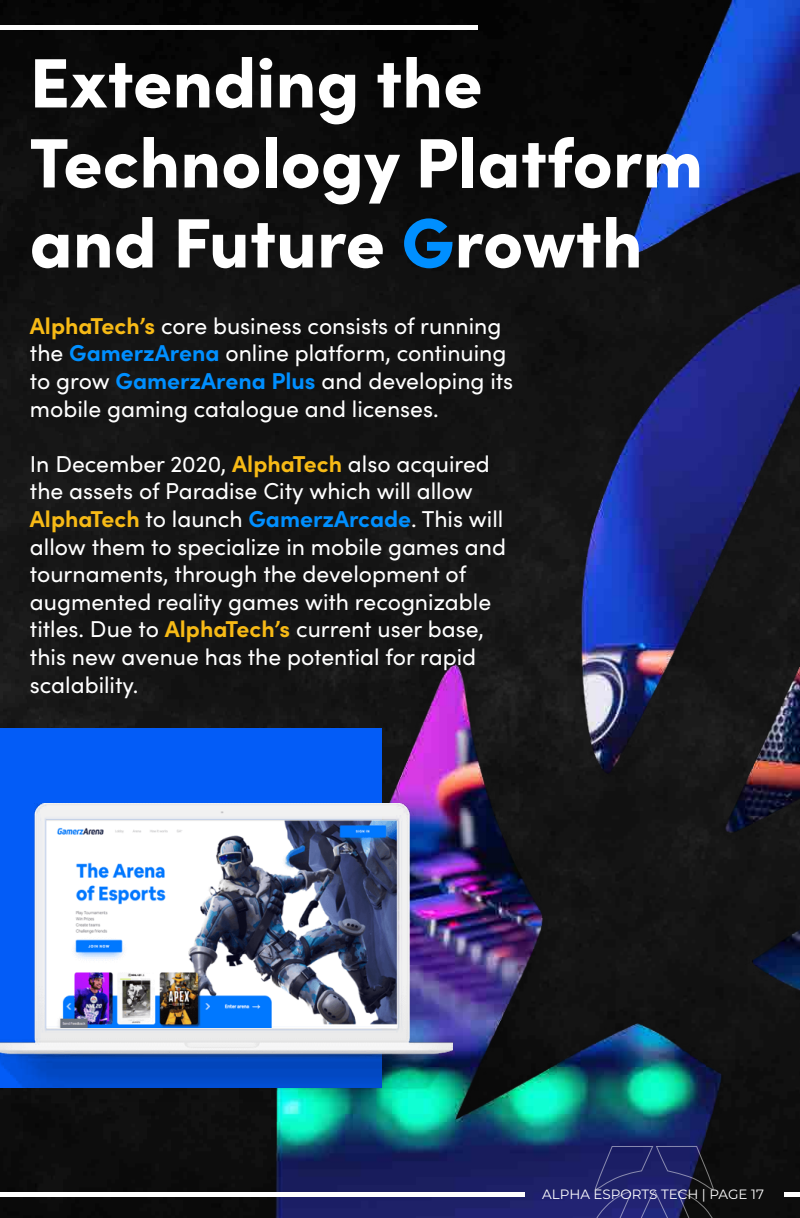
<style>
.page{position:relative;width:800px;height:1218px;background:#fff}
.page>*{position:absolute;margin:0;border:0;box-sizing:border-box;transform-origin:0 0}
.t1{font:900 70px/80px "Sofia Pro";color:#fff}
.t2{font:23px/27.6px "Sofia Pro";color:#fff}
.t3{font:13.5px "Montserrat";color:#fff}
.s1{color:#008fff}
.s2{font-weight:700;color:#f7ba16}
.s3{font-weight:700;color:#008fff}
</style>
<div class="page">
<img style="left:0;top:0;width:800px;height:1218px">
<div style="left:0;top:25px;width:478px;height:5px;background:#fff"></div>
<svg style="left:538px;top:1146px;width:233px;height:72px;background:#1b1d4d"></svg>
<div style="left:0;top:1192px;width:524px;height:5px;background:#fff"></div>
<div style="left:784px;top:1192px;width:16px;height:5px;background:#fff"></div>
<div style="left:0;top:728px;width:382px;height:359px;background:#035cf7"></div>
<img style="left:0;top:803px;width:452px;height:298px">
<h1 class="t1" style="left:30px;top:37px;width:675px">Extending the<br>Technology Platform and Future <span class="s1">G</span>rowth</h1>
<p class="t2" style="left:30px;top:311px;width:485px"><span class="s2">AlphaTech’s</span> core business consists of running the <span class="s3">GamerzArena</span> online platform, continuing to grow <span class="s3">GamerzArena Plus</span> and developing its mobile gaming catalogue and licenses.</p>
<p class="t2" style="left:30px;top:449px;width:478px">In December 2020, <span class="s2">AlphaTech</span> also acquired the assets of Paradise City which will allow <span class="s2">AlphaTech</span> to launch <span class="s3">GamerzArcade</span>. This will allow them to specialize in mobile games and tournaments, through the development of augmented reality games with recognizable titles. Due to <span class="s2">AlphaTech’s</span> current user base, this new avenue has the potential for rapid scalability.</p>
<p class="t3" style="left:542px;top:1185px;width:223px">ALPHA ESPORTS TECH | PAGE 17</p>
</div>
